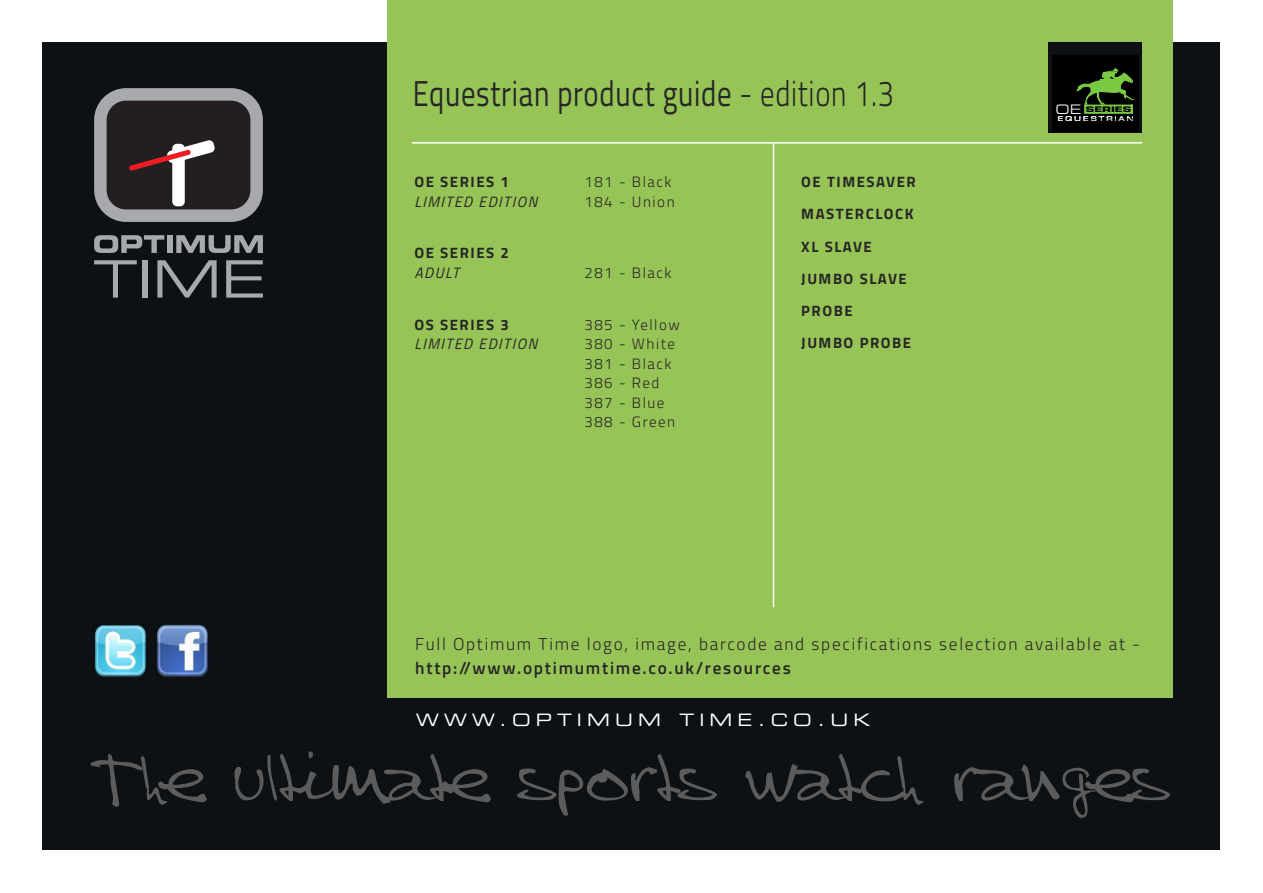
<style>
.page{position:relative;width:1263px;height:893px;background:#fff}
.page>*{position:absolute;margin:0;border:0;box-sizing:border-box;transform-origin:0 0}
.t1{font:53.55px "Steve";letter-spacing:.05em;color:#5d5c5d}
.t2{font:36px "Titillium Web";letter-spacing:.025em;color:#272627;scale:.8 1}
.t3{font:300 17.25px "Titillium Web";letter-spacing:.1em;color:#272627}
.t4{font:600 17.25px "Titillium Web";letter-spacing:.1em;color:#272627}
.t5{font:17.1px "Eurostile Extended Two";letter-spacing:.3em;color:#fff}
.t6{font:700 15px/32.2px "Titillium Web";letter-spacing:.1em;color:#272627}
.t7{font:300 15px/19.5px "Titillium Web";letter-spacing:.1em;color:#272627}
.t8{font:italic 15px "Titillium Web";letter-spacing:.1em;color:#272627}
.t9{font:8.25px "Eurostile Black DTC";color:#000;scale:1.62 1}
.t10{font:6.6px "Eurostile Extended Roman DTC";letter-spacing:.34em;color:#f2f2f2}
.s1{font-weight:300}
.s2{font-family:"Eurostile Extended Roman DTC";font-size:14.1px;color:#f2f2f2}
</style>
<div class="page">
<div style="left:43px;top:43px;width:1177px;height:807px;background:#0e1113"></div>
<div style="left:387px;top:0;width:785px;height:697px;background:#97c456"></div>
<svg style="left:94px;top:260px;width:43px;height:38px"></svg>
<div style="left:143px;top:260px;width:5px;height:38px;background:#a8a9ad"></div>
<svg style="left:157px;top:260px;width:60px;height:38px"></svg>
<svg style="left:226px;top:260px;width:37px;height:38px"></svg>
<svg style="left:94px;top:235px;width:70px;height:18px"></svg>
<div style="left:167px;top:235px;width:5px;height:18px;background:#a8a9ad"></div>
<svg style="left:176px;top:235px;width:87px;height:18px"></svg>
<div style="left:94px;top:88px;width:169px;height:134px;background:#a8a9ad;border-radius:32px"></div>
<div style="left:107px;top:101px;width:143px;height:108px;background:#231f20;border-radius:19px"></div>
<svg style="left:129px;top:140px;width:86px;height:66px"></svg>
<img style="left:93px;top:624px;width:54px;height:54px">
<img style="left:155px;top:624px;width:55px;height:55px">
<hr style="left:412px;top:142px;width:730px;height:2px;background:#fff">
<hr style="left:773px;top:143px;width:1px;height:464px;background:#fff">
<div style="left:1048px;top:43px;width:93px;height:90px;background:linear-gradient(to bottom,#090b0c,#030304)"></div>
<svg style="left:1053px;top:55px;width:85px;height:76px;background:#16250c"></svg>
<h2 class="t2" style="left:413px;top:65px;width:603px">Equestrian product guide <span class="s1">- edition 1.3</span></h2>
<p class="t6" style="left:414px;top:165px;width:96px">OE SERIES 1</p>
<p class="t7" style="left:584px;top:172px;width:89px">181 - Black</p>
<p class="t8" style="left:414px;top:190px;width:124px">LIMITED EDITION</p>
<p class="t7" style="left:584px;top:191px;width:92px">184 - Union</p>
<p class="t6" style="left:414px;top:237px;width:96px">OE SERIES 2</p>
<p class="t8" style="left:414px;top:261px;width:46px">ADULT</p>
<p class="t7" style="left:584px;top:263px;width:89px">281 - Black</p>
<p class="t6" style="left:414px;top:308px;width:96px">OS SERIES 3</p>
<p class="t7" style="left:584px;top:314px;width:97px">385 - Yellow</p>
<p class="t8" style="left:414px;top:332px;width:124px">LIMITED EDITION</p>
<p class="t7" style="left:584px;top:334px;width:92px">380 - White<br>381 - Black<br>386 - Red<br>387 - Blue<br>388 - Green</p>
<p class="t6" style="left:801px;top:165px;width:116px">OE TIMESAVER<br>MASTERCLOCK<br>XL SLAVE<br>JUMBO SLAVE<br>PROBE<br>JUMBO PROBE</p>
<p class="t9" style="left:1055px;top:105px;width:48px"><span class="s2">OE</span> SERIES</p>
<p class="t10" style="left:1058px;top:116px;width:77px">EQUESTRIAN</p>
<p class="t3" style="left:415px;top:631px;width:726px">Full Optimum Time logo, image, barcode and specifications selection available at -</p>
<p class="t4" style="left:415px;top:655px;width:377px">http://www.optimumtime.co.uk/resources</p>
<p class="t5" style="left:416px;top:714px;width:456px">WWW.OPTIMUM TIME.CO.UK</p>
<h1 class="t1" style="left:88px;top:758px;width:1083px">The ultimate sports watch ranges</h1>
</div>
